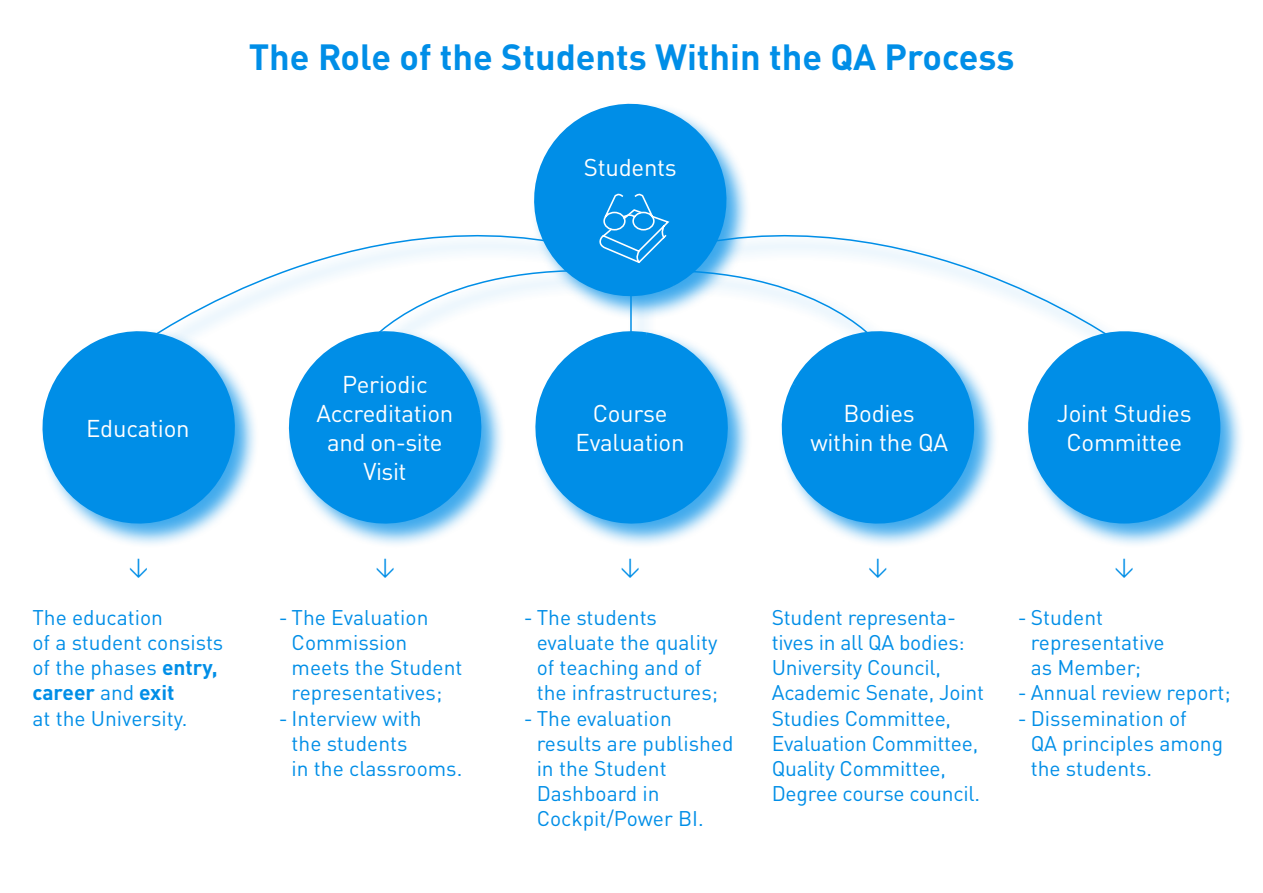
<style>
.page{position:relative;width:1263px;height:893px;background:#fff}
.page>*{position:absolute;margin:0;border:0;box-sizing:border-box;transform-origin:0 0}
.t1{font:700 36px "DINOT";color:#008ee7}
.t2{font:24px/28.8px "DINOT";letter-spacing:-.01em;color:#fff;text-align:center}
.t3{font:21px/25.2px "DINOT";color:#008ee7}
.s1{font-weight:700}
</style>
<div class="page">
<svg style="left:175px;top:270px;width:110px;height:52px"></svg>
<svg style="left:993px;top:276px;width:83px;height:39px"></svg>
<div style="left:1024px;top:328px;width:221px;height:220px;background:#008ee7;opacity:.75"></div>
<svg style="left:1024px;top:315px;width:200px;height:212px"></svg>
<div style="left:778px;top:327px;width:220px;height:221px;background:#008ee7;opacity:.75"></div>
<div style="left:532px;top:327px;width:220px;height:221px;background:#008ee7;opacity:.75"></div>
<div style="left:285px;top:328px;width:221px;height:220px;background:#008ee7;opacity:.75"></div>
<div style="left:39px;top:327px;width:220px;height:221px;background:#008ee7;opacity:.75"></div>
<svg style="left:39px;top:322px;width:205px;height:211px"></svg>
<svg style="left:285px;top:103px;width:708px;height:432px"></svg>
<h1 class="t1" style="left:249px;top:33px;width:767px">The Role of the Students Within the QA Process</h1>
<p class="t2" style="left:584px;top:153px;width:94px">Students</p>
<p class="t2" style="left:86px;top:413px;width:105px">Education</p>
<p class="t3" style="left:128px;top:554px;width:23px">↓</p>
<p class="t3" style="left:32px;top:604px;width:192px">The education<br>of a student consists of the phases <span class="s1">entry, career</span> and <span class="s1">exit<br></span>at the University.</p>
<p class="t2" style="left:316px;top:370px;width:138px">Periodic<br>Accreditation and on-site<br>Visit</p>
<p class="t3" style="left:374px;top:554px;width:23px">↓</p>
<p class="t3" style="left:292px;top:604px;width:172px;text-indent:-13px">- The Evaluation<br>Commission meets the Student representatives;</p>
<p class="t3" style="left:292px;top:705px;width:172px;text-indent:-13px">- Interview with<br>the students<br>in the classrooms.</p>
<p class="t2" style="left:576px;top:399px;width:110px">Course<br>Evaluation</p>
<p class="t2" style="left:810px;top:399px;width:139px">Bodies within the QA</p>
<p class="t2" style="left:1057px;top:399px;width:136px">Joint Studies<br>Committee</p>
<p class="t3" style="left:619px;top:554px;width:23px">↓</p>
<p class="t3" style="left:537px;top:604px;width:183px;text-indent:-13px">- The students evaluate the quality of teaching and of the infrastructures;</p>
<p class="t3" style="left:537px;top:705px;width:198px;text-indent:-13px">- The evaluation results are published in the Student<br>Dashboard in<br>Cockpit/Power BI.</p>
<p class="t3" style="left:867px;top:554px;width:23px">↓</p>
<p class="t3" style="left:772px;top:604px;width:214px">Student representa&shy;tives in all QA bodies:<br>University Council,<br>Academic Senate, Joint<br>Studies Committee,<br>Evaluation Committee,<br>Quality Committee,<br>Degree course council.</p>
<p class="t3" style="left:1113px;top:554px;width:23px">↓</p>
<p class="t3" style="left:1031px;top:604px;width:135px;text-indent:-13px">- Student representative as Member;</p>
<p class="t3" style="left:1018px;top:680px;width:214px">- Annual review report;</p>
<p class="t3" style="left:1031px;top:705px;width:194px;text-indent:-13px">- Dissemination of<br>QA principles among the students.</p>
</div>
